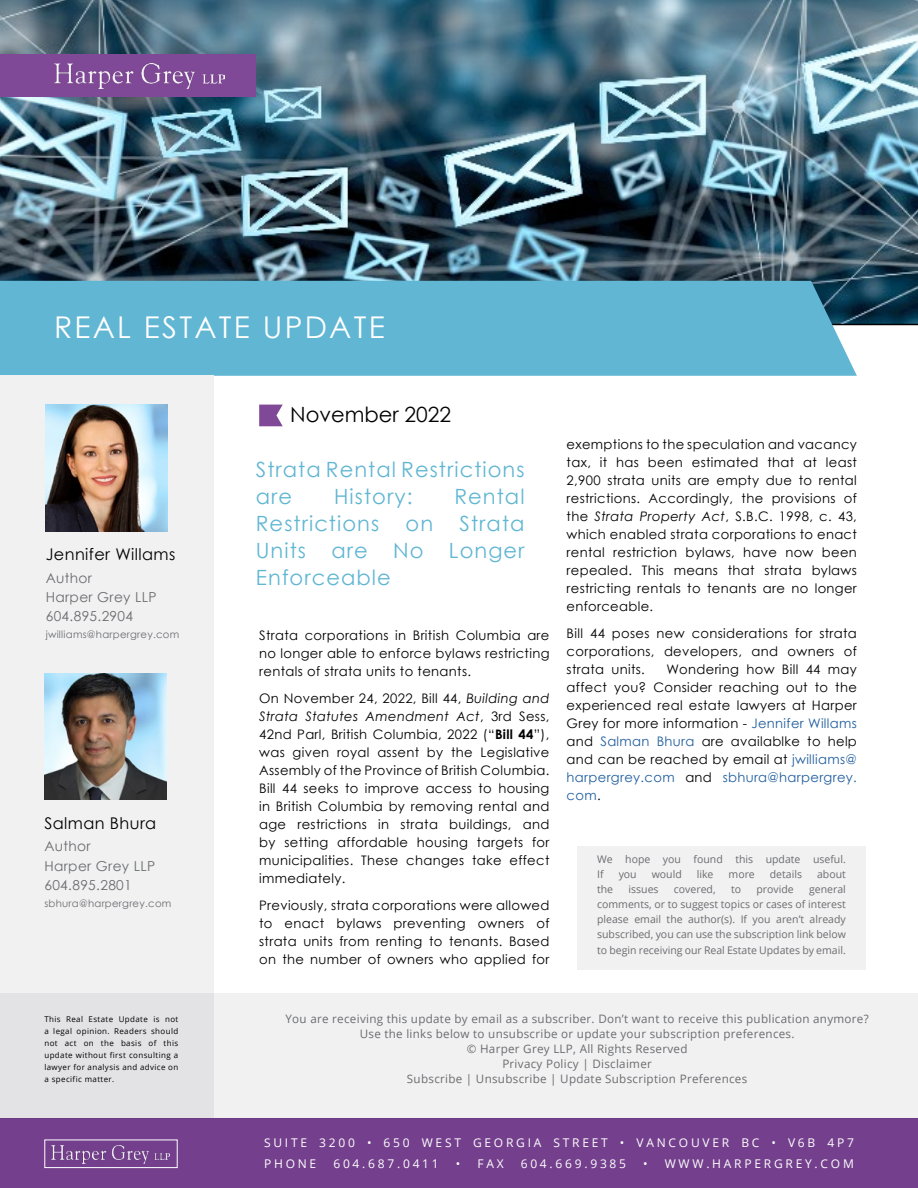
<style>
.page{position:relative;width:918px;height:1188px;background:#fff}
.page>*{position:absolute;margin:0;border:0;box-sizing:border-box;transform-origin:0 0}
.t1{font:30px "Century Gothic";letter-spacing:.075em;color:#fff}
.t2{font:21px/27px "Century Gothic";letter-spacing:.05em;color:#60b6d3}
.t3{font:21px "Century Gothic";color:#000}
.t4{font:16.2px "Century Gothic";letter-spacing:.025em;color:#000}
.t5{font:13.65px/19.2px "Century Gothic";letter-spacing:.025em;color:#6b6c6f}
.t6{font:13.2px/18px "Century Gothic";letter-spacing:.025em;color:#000;text-align:justify}
.t7{font:12px/21px "Open Sans";letter-spacing:.23em;color:#fff}
.t8{font:11.7px/15px "Open Sans";letter-spacing:.025em;color:#6b6c6f;text-align:center}
.t9{font:10.5px/15px "Open Sans";color:#6b6c6f}
.t10{font:10.2px "Century Gothic";letter-spacing:.025em;color:#6b6c6f}
.t11{font:7.95px/12px "Open Sans";letter-spacing:.05em;color:#000;text-align:justify}
.s1{font-style:italic}
.s2{font-weight:700}
.s3{color:#215e9e}
</style>
<div class="page">
<img style="left:0;top:0;width:918px;height:325px">
<div style="left:0;top:281px;width:857px;height:95px;background:#60b6d3"></div>
<div style="left:0;top:376px;width:214px;height:812px;background:#f1f1f2"></div>
<svg style="left:259px;top:405px;width:24px;height:21px"></svg>
<div style="left:0;top:54px;width:256px;height:42px;background:#804997"></div>
<img style="left:54px;top:63px;width:170px;height:25px">
<img style="left:46px;top:405px;width:122px;height:126px">
<div style="left:577px;top:846px;width:289px;height:124px;background:#f1f1f2"></div>
<div style="left:0;top:1119px;width:918px;height:69px;background:#74408d"></div>
<div style="left:0;top:993px;width:918px;height:126px;background:linear-gradient(to right,#e6e6e8,#f5f5f6)"></div>
<div style="left:44px;top:1140px;width:134px;height:28px;border:1px solid #fff"></div>
<img style="left:52px;top:1146px;width:117px;height:17px">
<img style="left:44px;top:673px;width:123px;height:127px">
<h1 class="t1" style="left:54px;top:306px;width:332px">REAL ESTATE UPDATE</h1>
<p class="t4" style="left:46px;top:543px;width:131px">Jennifer Willams</p>
<p class="t5" style="left:46px;top:568px;width:112px">Author<br>Harper Grey LLP<br>604.895.2904</p>
<p class="t10" style="left:46px;top:627px;width:135px">jwilliams@harpergrey.com</p>
<p class="t4" style="left:44px;top:812px;width:113px">Salman Bhura</p>
<p class="t5" style="left:44px;top:837px;width:112px">Author<br>Harper Grey LLP<br>604.895.2801</p>
<p class="t10" style="left:44px;top:896px;width:128px">sbhura@harpergrey.com</p>
<p class="t11" style="left:44px;top:1013px;width:135px">This Real Estate Update is not a legal opinion. Readers should not act on the basis of this update without first consulting a lawyer for analysis and advice on a specific matter.</p>
<h2 class="t3" style="left:290px;top:400px;width:162px">November 2022</h2>
<h2 class="t2" style="left:256px;top:456px;width:270px">Strata Rental Restrictions are</h2>
<h2 class="t2" style="left:334px;top:483px;width:80px">History:</h2>
<h2 class="t2" style="left:454px;top:483px;width:72px">Rental</h2>
<h2 class="t2" style="left:256px;top:510px;width:125px">Restrictions</h2>
<h2 class="t2" style="left:406px;top:510px;width:29px">on</h2>
<h2 class="t2" style="left:256px;top:510px;width:270px;text-align:justify;text-indent:204px">Strata Units are No Longer Enforceable</h2>
<p class="t6" style="left:259px;top:626px;width:292px">Strata corporations in British Columbia are no longer able to enforce bylaws restricting rentals of strata units to tenants.</p>
<p class="t6" style="left:259px;top:689px;width:292px">On November 24, 2022, Bill 44, <span class="s1">Building and Strata Statutes Amendment Act</span>, 3rd Sess, 42nd Parl, British Columbia, 2022 (“<span class="s2">Bill 44</span>”), was given royal assent by the Legislative Assembly of the Province of British Columbia.<br>Bill 44 seeks to improve access to housing in British Columbia by removing rental and age restrictions in strata buildings, and by setting affordable housing targets for municipalities. These changes take effect immediately.</p>
<p class="t6" style="left:259px;top:896px;width:292px">Previously, strata corporations were allowed to enact bylaws preventing owners of strata units from renting to tenants. Based on the number of owners who applied for</p>
<p class="t6" style="left:567px;top:435px;width:292px">exemptions to the speculation and vacancy tax, it has been estimated that at least 2,900 strata units are empty due to rental restrictions. Accordingly, the provisions of the <span class="s1">Strata Property Act</span>, S.B.C. 1998, c. 43, which enabled strata corporations to enact rental restriction bylaws, have now been repealed. This means that strata bylaws restricting rentals to tenants are no longer enforceable.</p>
<p class="t6" style="left:567px;top:624px;width:292px">Bill 44 poses new considerations for strata corporations, developers, and owners of strata units.</p>
<p class="t6" style="left:567px;top:660px;width:292px;text-indent:100px">Wondering how Bill 44 may affect you? Consider reaching out to the experienced real estate lawyers at Harper Grey for more information - <span class="s3">Jennifer Willams </span>and <span class="s3">Salman Bhura</span> are availablke to help and can be reached by email at <span class="s3">jwilliams@ harpergrey.com</span> and <span class="s3">sbhura@harpergrey. com</span>.</p>
<p class="t9" style="left:597px;top:852px;width:250px">We hope you found this update useful.<br>If</p>
<p class="t9" style="left:619px;top:867px;width:20px">you</p>
<p class="t9" style="left:652px;top:867px;width:32px">would</p>
<p class="t9" style="left:697px;top:867px;width:18px">like</p>
<p class="t9" style="left:729px;top:867px;width:28px">more</p>
<p class="t9" style="left:770px;top:867px;width:34px">details</p>
<p class="t9" style="left:817px;top:867px;width:30px">about</p>
<p class="t9" style="left:597px;top:882px;width:18px">the</p>
<p class="t9" style="left:629px;top:882px;width:32px">issues</p>
<p class="t9" style="left:674px;top:882px;width:43px">covered,</p>
<p class="t9" style="left:731px;top:882px;width:12px">to</p>
<p class="t9" style="left:756px;top:882px;width:39px">provide</p>
<p class="t9" style="left:597px;top:882px;width:250px;text-align:justify;text-indent:212px">general comments, or to suggest topics or cases of interest please email the author(s). If you aren’t already subscribed, you can use the subscription link below to begin receiving our Real Estate Updates by email.</p>
<p class="t8" style="left:286px;top:1011px;width:585px">You are receiving this update by email as a subscriber. Don’t want to receive this publication anymore?<br>Use the links below to unsubscribe or update your subscription preferences.<br>© Harper Grey LLP, All Rights Reserved<br>Privacy Policy | Disclaimer<br>Subscribe | Unsubscribe | Update Subscription Preferences</p>
<p class="t7" style="left:264px;top:1132px;width:591px">SUITE 3200 • 650 WEST GEORGIA STREET • VANCOUVER BC • V6B 4P7<br>PHONE</p>
<p class="t7" style="left:333px;top:1153px;width:107px">604.687.0411</p>
<p class="t7" style="left:456px;top:1153px;width:49px">• FAX</p>
<p class="t7" style="left:521px;top:1153px;width:107px">604.669.9385</p>
<p class="t7" style="left:643px;top:1153px;width:212px">• WWW.HARPERGREY.COM</p>
</div>
